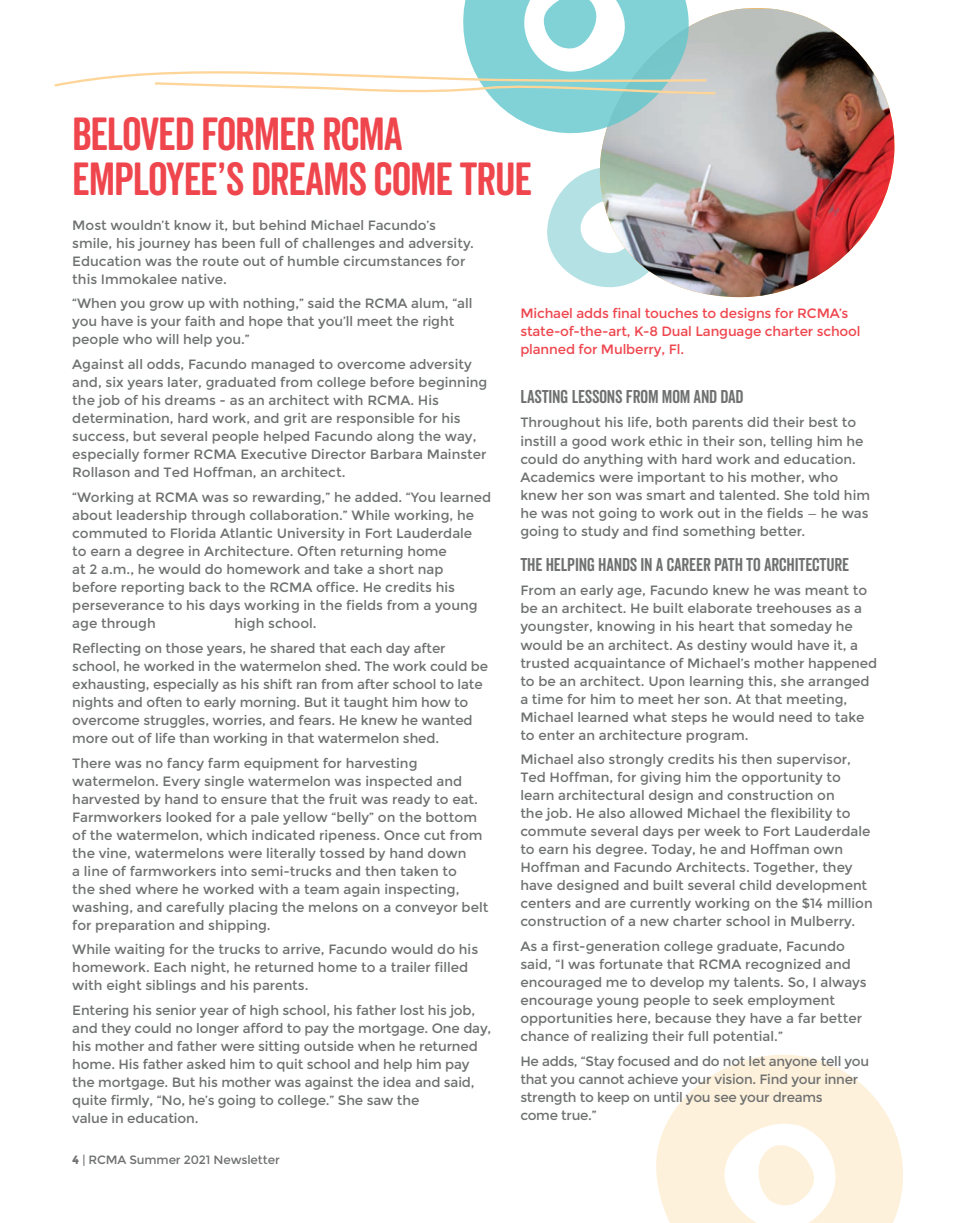
<style>
.page{position:relative;width:953px;height:1223px;background:#fff}
.page>*{position:absolute;margin:0;border:0;box-sizing:border-box;transform-origin:0 0}
.t1{font:45px/45px "Veneer Clean Soft";letter-spacing:-.025em;color:#ef464e}
.t2{font:18px "Veneer Clean Soft";letter-spacing:-.01em;color:#6f7171}
.t3{font:13.5px/18px "Montserrat";color:#6f7171}
.t4{font:13.5px/18px "Montserrat";letter-spacing:-.02em;color:#6f7171}
.t5{font:13.5px/18px "Montserrat";letter-spacing:-.01em;color:#ef464e}
.t6{font:12px "Montserrat";letter-spacing:-.01em;color:#6f7171}
.s1{font-weight:700}
</style>
<div class="page">
<svg style="left:547px;top:169px;width:47px;height:117px"></svg>
<svg style="left:656px;top:1054px;width:247px;height:168px"></svg>
<img style="left:594px;top:9px;width:301px;height:288px">
<svg style="left:54px;top:0;width:663px;height:145px"></svg>
<h1 class="t1" style="left:72px;top:111px;width:461px">BELOVED FORMER RCMA<br>EMPLOYEE’S DREAMS COME TRUE</h1>
<p class="t3" style="left:72px;top:216px;width:403px">Most wouldn’t know it, but behind Michael Facundo’s smile, his journey has been full of challenges and adversity.<br>Education was the route out of humble circumstances for this Immokalee native.</p>
<p class="t3" style="left:72px;top:294px;width:401px">“When you grow up with nothing,” said the RCMA alum, “all you have is your faith and hope that you’ll meet the right people who will help you.”</p>
<p class="t3" style="left:72px;top:355px;width:416px">Against all odds, Facundo managed to overcome adversity and, six years later, graduated from college before beginning the job of his dreams - as an architect with RCMA. His determination, hard work, and grit are responsible for his success, but several people helped Facundo along the way, especially former RCMA Executive Director Barbara Mainster Rollason and Ted Hoffman, an architect.</p>
<p class="t3" style="left:72px;top:488px;width:420px">“Working at RCMA was so rewarding,” he added. “You learned about leadership through collaboration.” While working, he commuted to Florida Atlantic University in Fort Lauderdale<br>to earn a degree in Architecture. Often returning home<br>at 2 a.m., he would do homework and take a short nap before reporting back to the RCMA office. He credits his perseverance to his days working in the fields from a young age through</p>
<p class="t3" style="left:72px;top:611px;width:374px;line-height:24.8px;text-indent:162px">high school.<br>Reflecting on those years, he shared that each day after</p>
<p class="t3" style="left:72px;top:657px;width:417px">school, he worked in the watermelon shed. The work could be exhausting, especially as his shift ran from after school to late nights and often to early morning. But it taught him how to overcome struggles, worries, and fears. He knew he wanted more out of life than working in that watermelon shed.</p>
<p class="t3" style="left:72px;top:753px;width:417px">There was no fancy farm equipment for harvesting watermelon. Every single watermelon was inspected and harvested by hand to ensure that the fruit was ready to eat.<br>Farmworkers looked for a pale yellow “belly” on the bottom of the watermelon, which indicated ripeness. Once cut from the vine, watermelons were literally tossed by hand down<br>a line of farmworkers into semi-trucks and then taken to<br>the shed where he worked with a team again inspecting, washing, and carefully placing the melons on a conveyor belt for preparation and shipping.</p>
<p class="t3" style="left:72px;top:940px;width:407px">While waiting for the trucks to arrive, Facundo would do his homework. Each night, he returned home to a trailer filled with eight siblings and his parents.</p>
<p class="t3" style="left:72px;top:1001px;width:420px">Entering his senior year of high school, his father lost his job, and they could no longer afford to pay the mortgage. One day, his mother and father were sitting outside when he returned home. His father asked him to quit school and help him pay the mortgage. But his mother was against the idea and said, quite firmly, “No, he’s going to college.” She saw the<br>value in education.</p>
<p class="t6" style="left:72px;top:1151px;width:209px"><span class="s1">4</span> | RCMA Summer 2021 Newsletter</p>
<p class="t5" style="left:520px;top:304px;width:341px">Michael adds final touches to designs for RCMA’s state-of-the-art, K-8 Dual Language charter school planned for Mulberry, Fl.</p>
<h2 class="t2" style="left:520px;top:385px;width:225px">LASTING LESSONS FROM MOM AND DAD</h2>
<p class="t3" style="left:520px;top:414px;width:351px">Throughout his life, both parents did their best to instill a good work ethic in their son, telling him he could do anything with hard work and education.<br>Academics were important to his mother, who knew her son was smart and talented. She told him he was not going to work out in the fields — he was going to study and find something better.</p>
<h2 class="t2" style="left:520px;top:553px;width:330px">THE HELPING HANDS IN A CAREER PATH TO ARCHITECTURE</h2>
<p class="t3" style="left:520px;top:581px;width:358px">From an early age, Facundo knew he was meant to be an architect. He built elaborate treehouses as a youngster, knowing in his heart that someday he would be an architect. As destiny would have it, a trusted acquaintance of Michael’s mother happened to be an architect. Upon learning this, she arranged a time for him to meet her son. At that meeting, Michael learned what steps he would need to take to enter an architecture program.</p>
<p class="t3" style="left:520px;top:750px;width:354px">Michael also strongly credits his then supervisor, Ted Hoffman, for giving him the opportunity to learn architectural design and construction on<br>the job. He also allowed Michael the flexibility to commute several days per week to Fort Lauderdale to earn his degree. Today, he and Hoffman own Hoffman and Facundo Architects. Together, they have designed and built several child development centers and are currently working on the $14 million construction of a new charter school in Mulberry.</p>
<p class="t3" style="left:520px;top:937px;width:348px">As a first-generation college graduate, Facundo said, “I was fortunate that RCMA recognized and encouraged me to develop my talents. So, I always encourage young people to seek employment opportunities here, because they have a far better chance of realizing their full potential.”</p>
<p class="t4" style="left:520px;top:1052px;width:350px">He adds, “Stay focused and do not let anyone tell you that you cannot achieve your vision. Find your inner strength to keep on until you see your dreams<br>come true.”</p>
</div>
